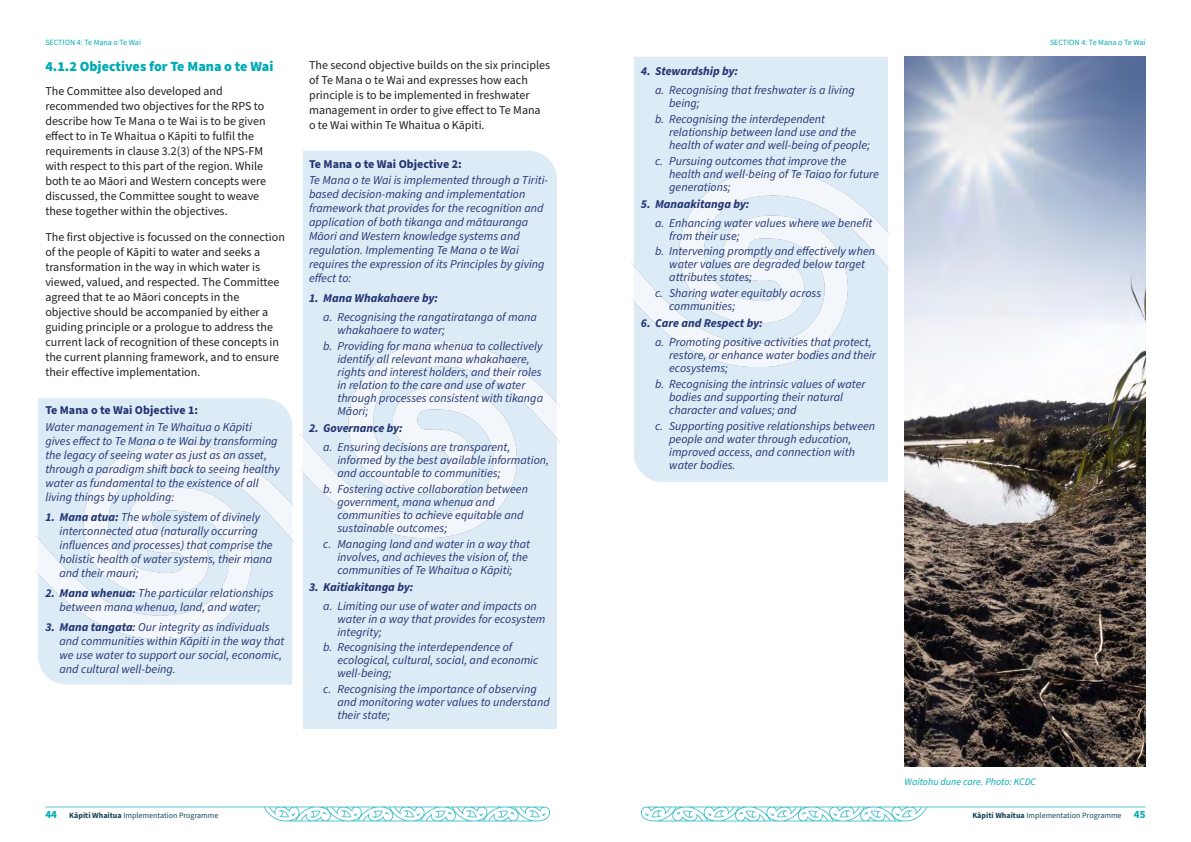
<style>
.page{position:relative;width:1191px;height:842px;background:#fff}
.page>*{position:absolute;margin:0;border:0;box-sizing:border-box;transform-origin:0 0}
._09_body_sub_2{font:900 14px "Source Sans Pro";color:#00aab5}
.table_bullet_a{font:italic 12px/13px "Source Sans Pro";color:#243673}
.Body_Copy_01{font:12px/15px "Source Sans Pro";color:#231f20}
.Table_Copy_Blue{font:italic 12px/14px "Source Sans Pro";color:#243673}
.tabl_bullet_b{font:italic 12px/13px "Source Sans Pro";color:#243673}
.italic_table_bullet_1{font:italic 12px/14px "Source Sans Pro";color:#243673}
.Sub_heading_JW{font:12px/15px "Source Sans Pro";color:#231f20}
.italic_table_bullet_1-2{font:italic 700 12px "Source Sans Pro";color:#243673}
.body_sub_3{font:700 12px "Source Sans Pro";color:#243673}
._06_figure_title{font:italic 10px "Source Sans Pro";color:#00aab5}
.t1{font:8px "Source Sans Pro";color:#1a4a5b}
.t2{font:8px "Source Sans Pro";color:#00aab5}
.s1{font-weight:700}
.s2{font-weight:600}
.s3{font-weight:700;font-size:11px;color:#00aab5}
</style>
<div class="page">
<svg style="left:45px;top:806px;width:506px;height:15px"></svg>
<svg style="left:640px;top:806px;width:505px;height:15px"></svg>
<div style="left:303px;top:151px;width:254px;height:578px;background:#ddebf7"></div>
<img style="left:300px;top:342px;width:259px;height:195px">
<div style="left:38px;top:398px;width:254px;height:286px;background:#ddebf7"></div>
<img style="left:36px;top:444px;width:259px;height:195px">
<div style="left:634px;top:57px;width:254px;height:425px;background:#ddebf7"></div>
<img style="left:631px;top:172px;width:259px;height:194px">
<img style="left:904px;top:57px;width:241px;height:709px">
<p class="t2" style="left:45px;top:37px;width:97px">SECTION 4: Te Mana o Te Wai</p>
<p class="t2" style="left:1050px;top:37px;width:97px">SECTION 4: Te Mana o Te Wai</p>
<p class="_09_body_sub_2" style="left:45px;top:57px;width:229px">4.1.2 Objectives for Te Mana o te Wai</p>
<p class="Sub_heading_JW" style="left:45px;top:83px;width:222px">The Committee also developed and recommended two objectives for the RPS to describe how Te Mana o te Wai is to be given effect to in Te Whaitua o Kāpiti to fulfil the requirements in clause 3.2(3) of the NPS-FM with respect to this part of the region. While both te ao Māori and Western concepts were discussed, the Committee sought to weave these together within the objectives.</p>
<p class="Body_Copy_01" style="left:45px;top:230px;width:241px">The first objective is focussed on the connection of the people of Kāpiti to water and seeks a transformation in the way in which water is viewed, valued, and respected. The Committee agreed that te ao Māori concepts in the objective should be accompanied by either a guiding principle or a prologue to address the current lack of recognition of these concepts in the current planning framework, and to ensure their effective implementation.</p>
<p class="body_sub_3" style="left:45px;top:402px;width:154px">Te Mana o te Wai Objective 1:</p>
<p class="Table_Copy_Blue" style="left:45px;top:421px;width:236px">Water management in Te Whaitua o Kāpiti gives effect to Te Mana o te Wai by transforming the legacy of seeing water as just as an asset, through a paradigm shift back to seeing healthy water as fundamental to the existence of all living things by upholding:</p>
<p class="italic_table_bullet_1" style="left:60px;top:511px;width:215px;text-indent:-14px"><span class="s1">1. Mana atua:</span> The whole system of divinely interconnected atua (naturally occurring influences and processes) that comprise the holistic health of water systems, their mana and their mauri;</p>
<p class="italic_table_bullet_1" style="left:45px;top:587px;width:230px;text-align:center"><span class="s1">2. Mana whenua:</span> The particular relationships between mana whenua, land, and water;</p>
<p class="italic_table_bullet_1" style="left:60px;top:621px;width:226px;text-indent:-14px"><span class="s1">3. Mana tangata</span><span class="s2">:</span> Our integrity as individuals and communities within Kāpiti in the way that we use water to support our social, economic, and cultural well-being.</p>
<p class="Body_Copy_01" style="left:309px;top:58px;width:242px">The second objective builds on the six principles of Te Mana o te Wai and expresses how each principle is to be implemented in freshwater management in order to give effect to Te Mana o te Wai within Te Whaitua o Kāpiti.</p>
<p class="body_sub_3" style="left:309px;top:155px;width:154px">Te Mana o te Wai Objective 2:</p>
<p class="Table_Copy_Blue" style="left:309px;top:174px;width:241px">Te Mana o te Wai is implemented through a Tiriti&shy;based decision-making and implementation framework that provides for the recognition and application of both tikanga and mātauranga Māori and Western knowledge systems and regulation. Implementing Te Mana o te Wai requires the expression of its Principles by giving effect to:</p>
<p class="italic_table_bullet_1-2" style="left:309px;top:290px;width:131px">1. Mana Whakahaere by:</p>
<p class="table_bullet_a" style="left:337px;top:311px;width:201px;text-indent:-14px">a. Recognising the rangatiratanga of mana whakahaere to water;</p>
<p class="tabl_bullet_b" style="left:337px;top:340px;width:207px;text-indent:-14px">b. Providing for mana whenua to collectively identify all relevant mana whakahaere, rights and interest holders, and their roles in relation to the care and use of water through processes consistent with tikanga Māori;</p>
<p class="italic_table_bullet_1-2" style="left:309px;top:420px;width:95px">2. Governance by:</p>
<p class="table_bullet_a" style="left:337px;top:441px;width:213px;text-indent:-14px">a. Ensuring decisions are transparent, informed by the best available information, and accountable to communities;</p>
<p class="tabl_bullet_b" style="left:337px;top:483px;width:192px;text-indent:-14px">b. Fostering active collaboration between government, mana whenua and communities to achieve equitable and sustainable outcomes;</p>
<p class="tabl_bullet_b" style="left:337px;top:538px;width:194px;text-indent:-14px">c. Managing land and water in a way that involves, and achieves the vision of, the communities of Te Whaitua o Kāpiti;</p>
<p class="italic_table_bullet_1-2" style="left:309px;top:578px;width:106px">3. Kaitiakitanga by:</p>
<p class="table_bullet_a" style="left:337px;top:599px;width:210px;text-indent:-14px">a. Limiting our use of water and impacts on water in a way that provides for ecosystem integrity;</p>
<p class="table_bullet_a" style="left:337px;top:641px;width:202px;text-indent:-14px">b. Recognising the interdependence of ecological, cultural, social, and economic well-being;</p>
<p class="table_bullet_a" style="left:337px;top:683px;width:214px;text-indent:-14px">c. Recognising the importance of observing and monitoring water values to understand their state;</p>
<p class="italic_table_bullet_1-2" style="left:641px;top:63px;width:99px">4. Stewardship by:</p>
<p class="table_bullet_a" style="left:669px;top:84px;width:187px;text-indent:-14px">a. Recognising that freshwater is a living being;</p>
<p class="table_bullet_a" style="left:669px;top:113px;width:202px;text-indent:-14px">b. Recognising the interdependent relationship between land use and the health of water and well-being of people;</p>
<p class="table_bullet_a" style="left:669px;top:155px;width:211px;text-indent:-14px">c. Pursuing outcomes that improve the health and well-being of Te Taiao for future generations;</p>
<p class="italic_table_bullet_1-2" style="left:641px;top:195px;width:110px">5. Manaakitanga by:</p>
<p class="table_bullet_a" style="left:669px;top:216px;width:205px;text-indent:-14px">a. Enhancing water values where we benefit from their use;</p>
<p class="table_bullet_a" style="left:669px;top:245px;width:207px;text-indent:-14px">b. Intervening promptly and effectively when water values are degraded below target attributes states;</p>
<p class="table_bullet_a" style="left:669px;top:287px;width:153px;text-indent:-14px">c. Sharing water equitably across communities;</p>
<p class="italic_table_bullet_1-2" style="left:641px;top:315px;width:123px">6. Care and Respect by:</p>
<p class="table_bullet_a" style="left:669px;top:336px;width:208px;text-indent:-14px">a. Promoting positive activities that protect, restore, or enhance water bodies and their ecosystems;</p>
<p class="table_bullet_a" style="left:669px;top:378px;width:198px;text-indent:-14px">b. Recognising the intrinsic values of water bodies and supporting their natural character and values; and</p>
<p class="table_bullet_a" style="left:669px;top:420px;width:207px;text-indent:-14px">c. Supporting positive relationships between people and water through education, improved access, and connection with water bodies.</p>
<p class="_06_figure_title" style="left:904px;top:775px;width:133px">Waitohu dune care. Photo: KCDC</p>
<p class="t1" style="left:45px;top:810px;width:175px"><span class="s3">44</span> <span class="s1">Kāpiti Whaitua</span> Implementation Programme</p>
<p class="t1" style="left:972px;top:810px;width:175px"><span class="s1">Kāpiti Whaitua</span> Implementation Programme <span class="s3">45</span></p>
</div>
